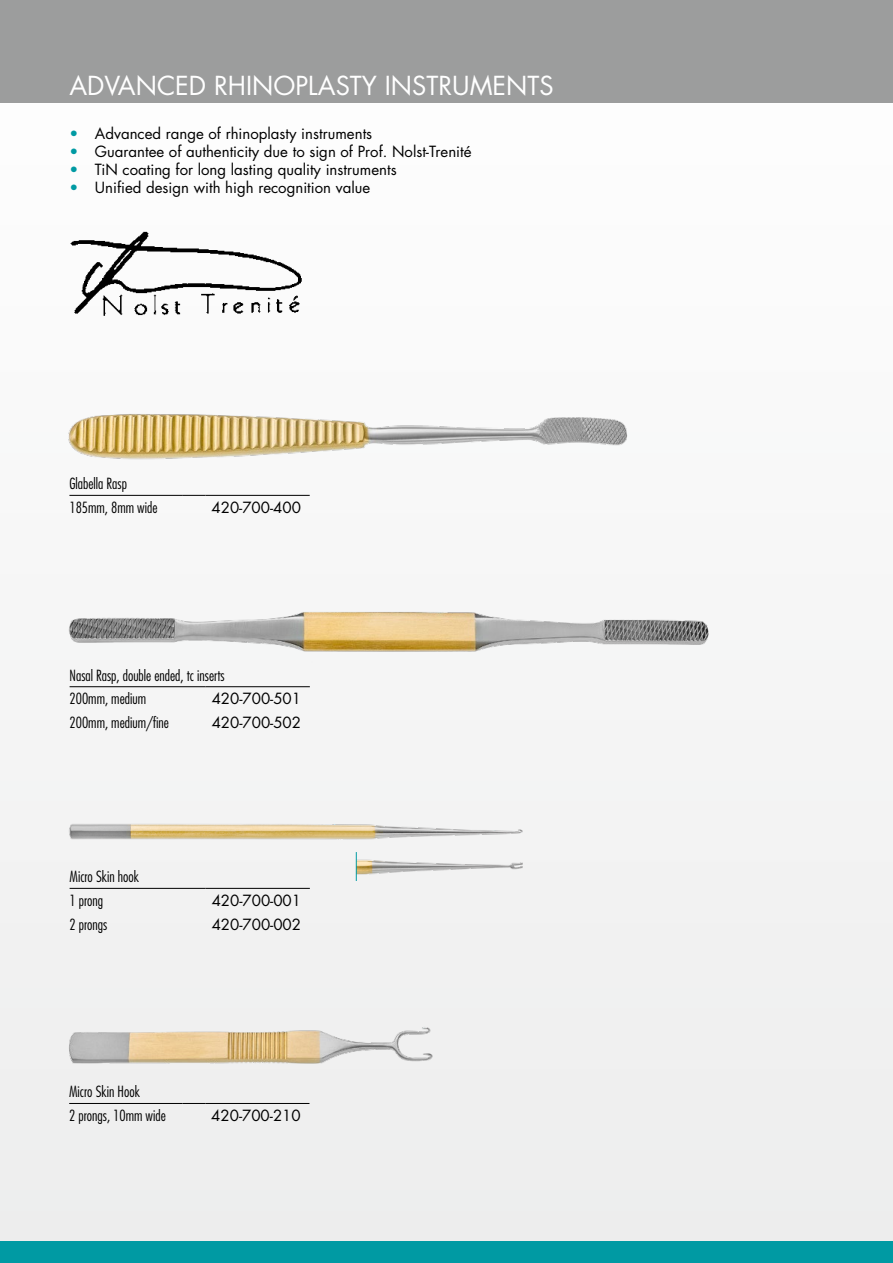
<style>
.page{position:relative;width:893px;height:1263px;background:#f5f5f5}
.page>*{position:absolute;margin:0;border:0;box-sizing:border-box;transform-origin:0 0}
.t1{font:25.5px "Futura";color:#fff}
.t2{font:15px "Futura";color:#000}
.t3{font:300 condensed 15px/23.7px "Futura LT";color:#000}
.s1{color:#009aa3}
</style>
<div class="page">
<div style="left:0;top:1242px;width:893px;height:21px;background:#009aa3"></div>
<div style="left:0;top:0;width:893px;height:102px;background:#9c9d9d"></div>
<img style="left:68px;top:1027px;width:365px;height:37px">
<img style="left:68px;top:414px;width:559px;height:45px">
<hr style="left:69px;top:495px;width:114px;height:1px;background:#000">
<svg style="left:183px;top:495px;width:23px;height:1px"></svg>
<hr style="left:206px;top:495px;width:104px;height:1px;background:#000">
<hr style="left:69px;top:1103px;width:114px;height:1px;background:#000">
<svg style="left:183px;top:1103px;width:22px;height:1px"></svg>
<hr style="left:205px;top:1103px;width:104px;height:1px;background:#000">
<img style="left:69px;top:612px;width:640px;height:40px">
<hr style="left:70px;top:686px;width:113px;height:1px;background:#000">
<svg style="left:183px;top:686px;width:23px;height:1px"></svg>
<hr style="left:206px;top:686px;width:104px;height:1px;background:#000">
<img style="left:70px;top:231px;width:232px;height:85px">
<hr style="left:70px;top:888px;width:113px;height:1px;background:#000">
<svg style="left:183px;top:888px;width:23px;height:1px"></svg>
<hr style="left:206px;top:888px;width:104px;height:1px;background:#000">
<img style="left:69px;top:824px;width:454px;height:16px">
<img style="left:357px;top:859px;width:166px;height:16px">
<svg style="left:356px;top:852px;width:1px;height:29px"></svg>
<h1 class="t1" style="left:69px;top:69px;width:486px">ADVANCED RHINOPLASTY INSTRUMENTS</h1>
<p class="t2" style="left:69px;top:124px;width:304px"><span class="s1">•</span> Advanced range of rhinoplasty instruments</p>
<p class="t2" style="left:69px;top:142px;width:404px"><span class="s1">•</span> Guarantee of authenticity due to sign of Prof. Nolst-Trenité</p>
<p class="t2" style="left:69px;top:160px;width:329px"><span class="s1">•</span> TiN coating for long lasting quality instruments</p>
<p class="t2" style="left:69px;top:178px;width:302px"><span class="s1">•</span> Unified design with high recognition value</p>
<p class="t3" style="left:69px;top:472px;width:90px">Glabella Rasp<br>185mm, 8mm wide</p>
<p class="t2" style="left:212px;top:498px;width:91px">420-700-400</p>
<p class="t3" style="left:70px;top:663px;width:157px">Nasal Rasp, double ended, tc inserts<br>200mm, medium</p>
<p class="t2" style="left:212px;top:689px;width:91px">420-700-501</p>
<p class="t3" style="left:70px;top:711px;width:101px">200mm, medium/fine</p>
<p class="t2" style="left:212px;top:713px;width:91px">420-700-502</p>
<p class="t3" style="left:70px;top:865px;width:71px">Micro Skin hook<br>1 prong</p>
<p class="t2" style="left:212px;top:891px;width:91px">420-700-001</p>
<p class="t3" style="left:70px;top:912px;width:39px">2 prongs</p>
<p class="t2" style="left:212px;top:914px;width:91px">420-700-002</p>
<p class="t3" style="left:69px;top:1080px;width:98px">Micro Skin Hook<br>2 prongs, 10mm wide</p>
<p class="t2" style="left:211px;top:1106px;width:91px">420-700-210</p>
</div>
